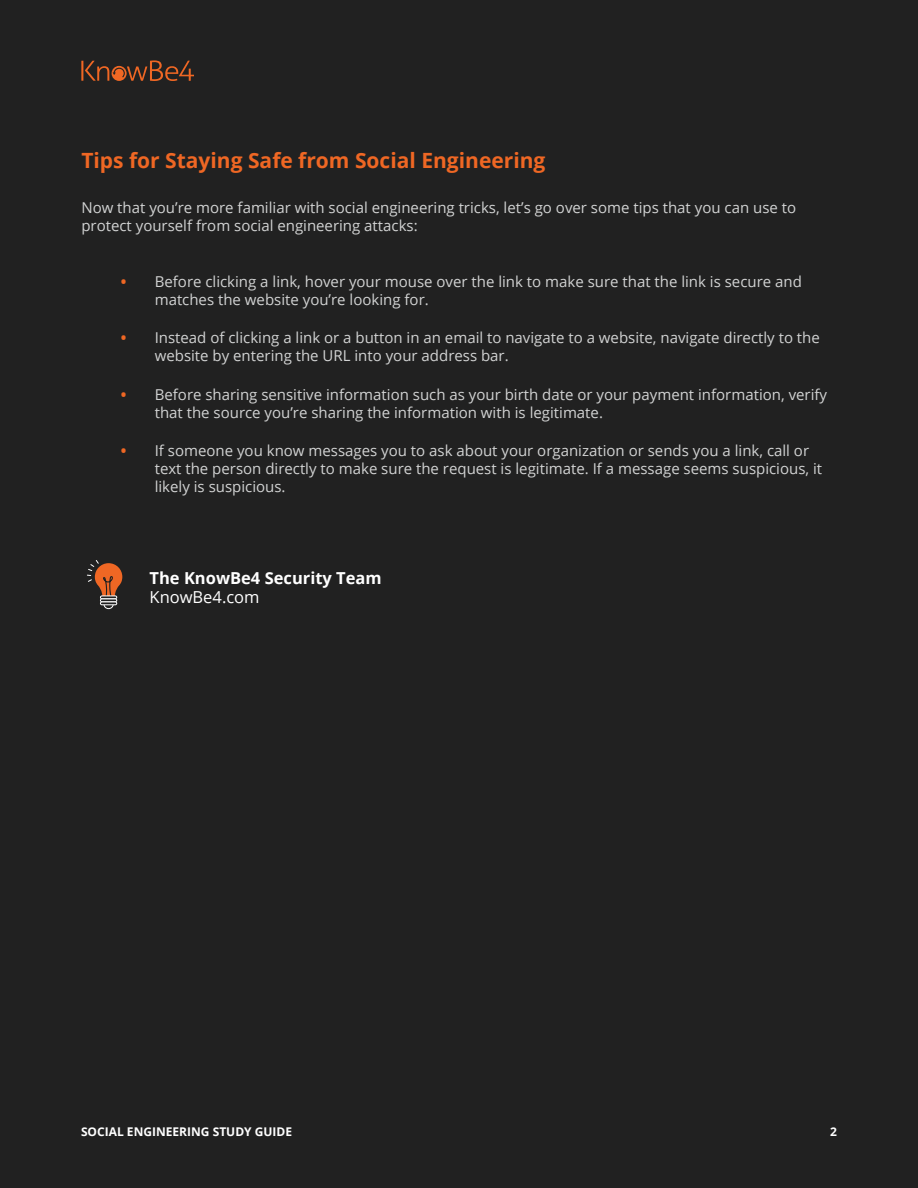
<style>
.page{position:relative;width:918px;height:1188px;background:#212121}
.page>*{position:absolute;margin:0;border:0;box-sizing:border-box;transform-origin:0 0}
.t1{font:700 21px "Open Sans";color:#ef6724}
.t2{font:700 16.5px "Open Sans";color:#fff}
.t3{font:16.5px "Open Sans";color:#fff}
.t4{font:15px/18px "Open Sans";color:#d2d3d3}
.t5{font:700 12px "Open Sans";color:#fff}
.s1{font-weight:700;color:#ef6724}
</style>
<div class="page">
<svg style="left:81px;top:60px;width:113px;height:21px"></svg>
<div style="left:104px;top:600px;width:10px;height:9px;border:1px solid #fff;border-radius:50%"></div>
<svg style="left:87px;top:560px;width:35px;height:37px"></svg>
<div style="left:100px;top:596px;width:17px;height:3px;border:1px solid #fff"></div>
<div style="left:100px;top:599px;width:17px;height:3px;border:1px solid #fff"></div>
<div style="left:100px;top:602px;width:17px;height:3px;border:1px solid #fff"></div>
<h1 class="t1" style="left:81px;top:145px;width:466px">Tips for Staying Safe from Social Engineering</h1>
<p class="t4" style="left:81px;top:199px;width:716px">Now that you’re more familiar with social engineering tricks, let’s go over some tips that you can use to protect yourself from social engineering attacks:</p>
<p class="t4" style="left:155px;top:272px;width:649px;text-indent:-34px"><span class="s1">•</span> Before clicking a link, hover your mouse over the link to make sure that the link is secure and matches the website you’re looking for.</p>
<p class="t4" style="left:155px;top:328px;width:667px;text-indent:-34px"><span class="s1">•</span> Instead of clicking a link or a button in an email to navigate to a website, navigate directly to the website by entering the URL into your address bar.</p>
<p class="t4" style="left:155px;top:385px;width:674px;text-indent:-34px"><span class="s1">•</span> Before sharing sensitive information such as your birth date or your payment information, verify that the source you’re sharing the information with is legitimate.</p>
<p class="t4" style="left:155px;top:441px;width:669px;text-indent:-34px"><span class="s1">•</span> If someone you know messages you to ask about your organization or sends you a link, call or text the person directly to make sure the request is legitimate. If a message seems suspicious, it likely is suspicious.</p>
<p class="t2" style="left:150px;top:566px;width:234px">The KnowBe4 Security Team</p>
<p class="t3" style="left:150px;top:586px;width:112px">KnowBe4.com</p>
<p class="t5" style="left:81px;top:1123px;width:213px">SOCIAL ENGINEERING STUDY GUIDE</p>
<p class="t5" style="left:830px;top:1123px;width:8px">2</p>
</div>
